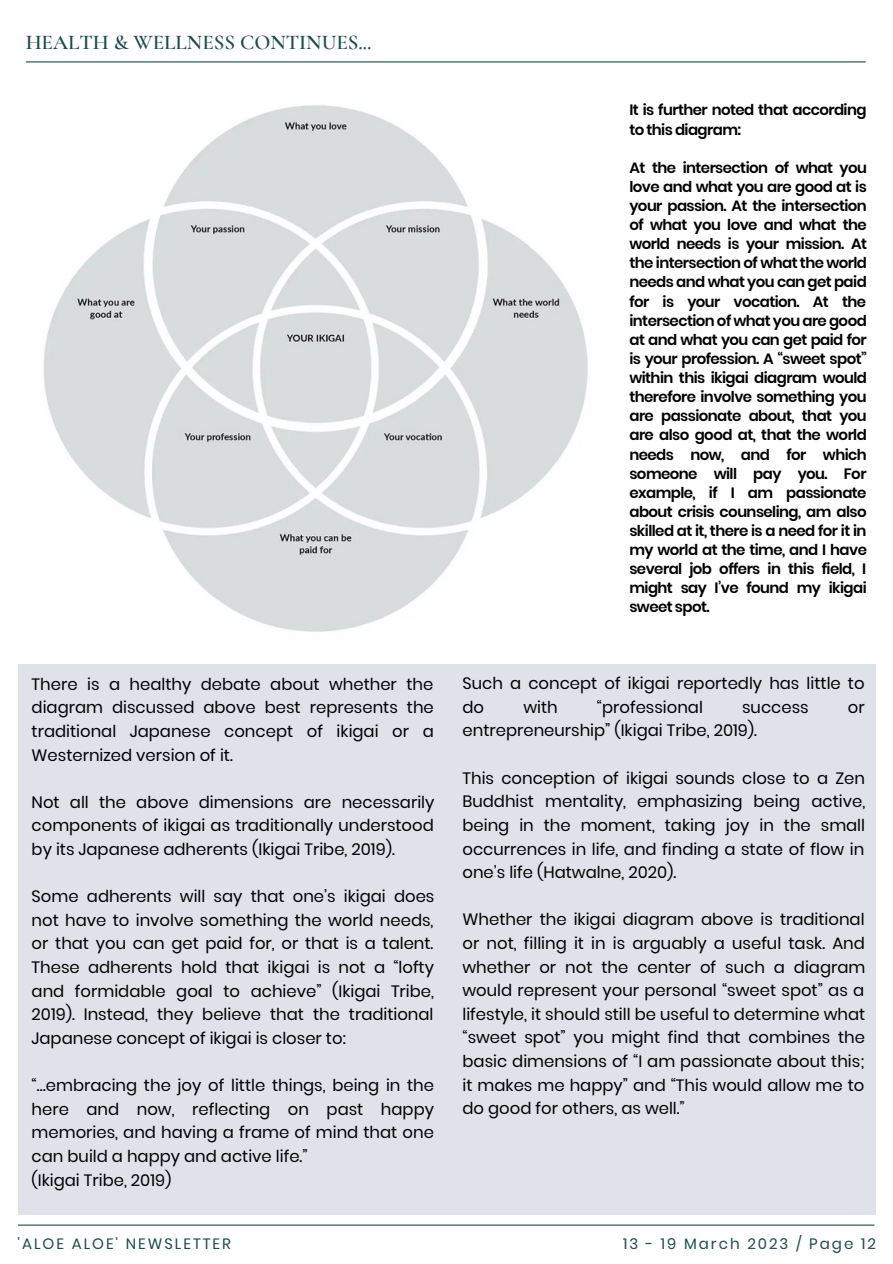
<style>
.page{position:relative;width:893px;height:1264px;background:#fff}
.page>*{position:absolute;margin:0;border:0;box-sizing:border-box;transform-origin:0 0}
.t1{font:600 21px "Cormorant Garamond";color:#1e4c48}
.t2{font:16.5px/23.5px "Poppins";color:#000;text-align:justify}
.t3{font:600 15px/19px "Poppins";letter-spacing:-.04em;color:#000}
.t4{font:15px "Poppins";letter-spacing:.135em;color:#1e4c48}
</style>
<div class="page">
<hr style="left:26px;top:61px;width:839px;height:1px;background:#1e4c48">
<hr style="left:18px;top:1224px;width:856px;height:1px;background:#1e4c48">
<div style="left:18px;top:664px;width:857px;height:550px;background:#dfe2e8"></div>
<img style="left:43px;top:105px;width:545px;height:527px">
<p class="t1" style="left:26px;top:30px;width:347px">HEALTH &amp; WELLNESS CONTINUES...</p>
<p class="t2" style="left:32px;top:672px;width:403px">There is a healthy debate about whether the diagram discussed above best represents the traditional Japanese concept of ikigai or a Westernized version of it.</p>
<p class="t2" style="left:32px;top:790px;width:404px">Not all the above dimensions are necessarily components of ikigai as traditionally understood by its Japanese adherents (Ikigai Tribe, 2019).</p>
<p class="t2" style="left:32px;top:884px;width:404px">Some adherents will say that one’s ikigai does not have to involve something the world needs, or that you can get paid for, or that is a talent.<br>These adherents hold that ikigai is not a “lofty and formidable goal to achieve” (Ikigai Tribe, 2019). Instead, they believe that the traditional Japanese concept of ikigai is closer to:</p>
<p class="t2" style="left:32px;top:1073px;width:404px;text-align:left">“…embracing the joy of little things, being in the here and now, reflecting on past happy memories, and having a frame of mind that one can build a happy and active life.”<br>(Ikigai Tribe, 2019)</p>
<p class="t3" style="left:629px;top:101px;width:239px">It is further noted that according to this diagram:</p>
<p class="t3" style="left:629px;top:158px;width:239px;text-align:justify">At the intersection of what you love and what you are good at is your passion. At the intersection of what you love and what the world needs is your mission. At the intersection of what the world needs and what you can get paid for is your vocation. At the intersection of what you are good at and what you can get paid for is your profession. A “sweet spot” within this ikigai diagram would therefore involve something you are passionate about, that you are also good at, that the world needs now, and for which someone will pay you. For example, if I am passionate about crisis counseling, am also skilled at it, there is a need for it in my world at the time, and I have several job offers in this field, I might say I’ve found my ikigai sweet spot.</p>
<p class="t2" style="left:462px;top:671px;width:403px">Such a concept of ikigai reportedly has little to do</p>
<p class="t2" style="left:523px;top:695px;width:36px">with</p>
<p class="t2" style="left:597px;top:695px;width:107px">“professional</p>
<p class="t2" style="left:742px;top:695px;width:68px">success</p>
<p class="t2" style="left:847px;top:695px;width:18px">or</p>
<p class="t2" style="left:462px;top:719px;width:296px">entrepreneurship” (Ikigai Tribe, 2019).</p>
<p class="t2" style="left:462px;top:766px;width:404px">This conception of ikigai sounds close to a Zen Buddhist mentality, emphasizing being active, being in the moment, taking joy in the small occurrences in life, and finding a state of flow in one’s life (Hatwalne, 2020).</p>
<p class="t2" style="left:462px;top:907px;width:404px">Whether the ikigai diagram above is traditional or not, filling it in is arguably a useful task. And whether or not the center of such a diagram would represent your personal “sweet spot” as a lifestyle, it should still be useful to determine what “sweet spot” you might find that combines the basic dimensions of “I am passionate about this; it makes me happy” and “This would allow me to do good for others, as well.”</p>
<p class="t4" style="left:18px;top:1233px;width:215px">'ALOE ALOE' NEWSLETTER</p>
<p class="t4" style="left:623px;top:1233px;width:254px">13 - 19 March 2023 / Page 12</p>
</div>
